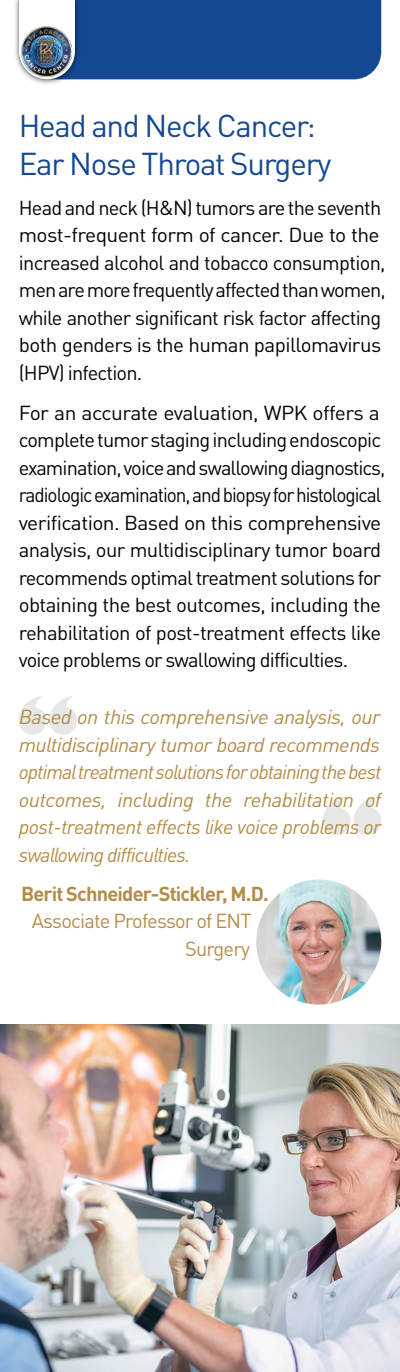
<style>
.page{position:relative;width:400px;height:1372px;background:#fff}
.page>*{position:absolute;margin:0;border:0;box-sizing:border-box;transform-origin:0 0}
.t1{font:31.25px/37.5px "DIN Pro";letter-spacing:-.04em;color:#154892}
.t2{font:20px/27.5px "DIN Pro";letter-spacing:-.04em;color:#040503;scale:1.05 1}
.t3{font:20px/27.5px "DIN Pro";letter-spacing:-.04em;color:#040503}
.t4{font:italic 20px/27.5px "DIN Pro";letter-spacing:-.04em;color:#b48c4a;text-align:justify;scale:1.05 1}
.t5{font:20px/27.5px "DIN Pro";letter-spacing:-.04em;color:#b48c4a;text-align:right}
.t6{font:700 20px "DIN Pro";letter-spacing:-.04em;color:#b48c4a}
</style>
<div class="page">
<div style="left:82px;top:0;width:299px;height:79px;background:#154892"></div>
<img style="left:15px;top:0;width:67px;height:84px">
<svg style="left:19px;top:0;width:56px;height:79px"></svg>
<img style="left:22px;top:26px;width:50px;height:50px">
<svg style="left:19px;top:696px;width:58px;height:38px"></svg>
<svg style="left:323px;top:796px;width:58px;height:39px"></svg>
<img style="left:256px;top:879px;width:125px;height:125px;border-radius:62px">
<img style="left:0;top:1024px;width:400px;height:348px">
<h1 class="t1" style="left:19px;top:104px;width:314px">Head and Neck Cancer:<br>Ear Nose Throat Surgery</h1>
<p class="t3" style="left:19px;top:192px;width:368px">Head and neck (H&amp;N) tumors are the seventh most-frequent form of cancer. Due to the increased alcohol and tobacco consumption, men are more frequently affected than women, while another significant risk factor affecting both genders is the human papillomavirus (HPV) infection.</p>
<p class="t2" style="left:19px;top:397px;width:351px">For an accurate evaluation, WPK offers a complete tumor staging including endoscopic examination, voice and swallowing diagnostics, radiologic examination, and biopsy for histological verification. Based on this comprehensive analysis, our multidisciplinary tumor board recommends optimal treatment solutions for obtaining the best outcomes, including the rehabilitation of post-treatment effects like voice problems or swallowing difficulties.</p>
<p class="t4" style="left:19px;top:701px;width:347px">Based on this comprehensive analysis, our multidisciplinary tumor board recommends optimal treatment solutions for obtaining the best outcomes, including the rehabilitation of post-treatment effects like voice problems or swallowing difficulties.</p>
<p class="t6" style="left:21px;top:876px;width:249px">Berit Schneider-Stickler, M.D.</p>
<p class="t5" style="left:32px;top:905px;width:221px">Associate Professor of ENT<br>Surgery</p>
</div>
